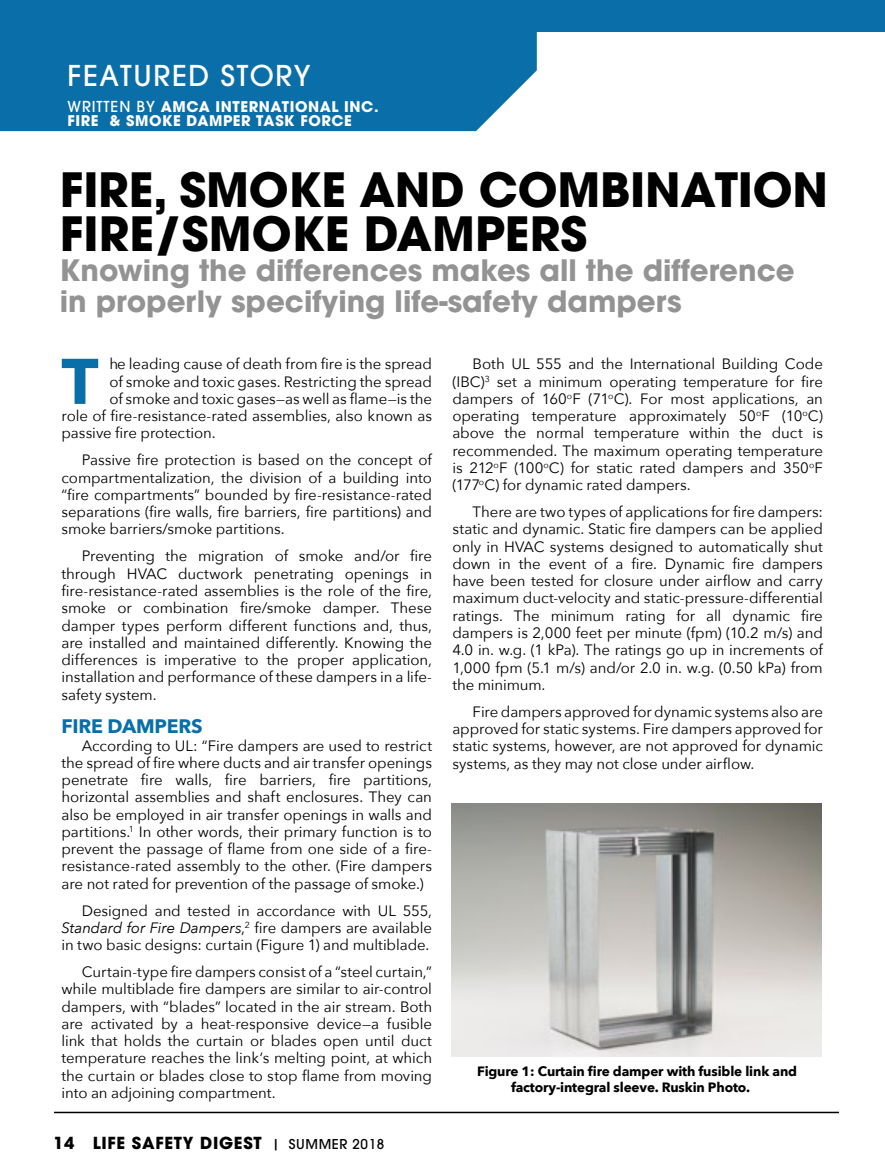
<style>
.page{position:relative;width:885px;height:1175px;background:#fff}
.page>*{position:absolute;margin:0;border:0;box-sizing:border-box;transform-origin:0 0}
.t1{font:700 63.75px "Avenir Next";color:#0a6ea8}
.t2{font:700 46.8px/43.8px "Avant Garde";letter-spacing:-.005em;color:#000}
.t3{font:700 29.25px/31.5px "Avant Garde";color:#939394}
.t4{font:500 28.5px "Avant Garde";letter-spacing:.06em;color:#fff}
.t5{font:700 19.5px "Avenir Next";color:#0a6ea8}
.t6{font:700 16.5px "Avant Garde";letter-spacing:.045em;color:#000}
.t7{font:15px/17.2px "Avenir Next";letter-spacing:-.005em;color:#000;text-align:justify}
.t8{font:700 14.7px/14px "Avant Garde";letter-spacing:.04em;color:#fff}
.t9{font:700 13.5px/16.2px "Avenir Next";letter-spacing:-.01em;color:#000}
.s1{font-weight:500;font-size:15px}
.s2{font-style:italic}
.s3{font-weight:500;font-size:13.5px}
</style>
<div class="page">
<div style="left:0;top:32px;width:536px;height:99px;background:#0a6ea8"></div>
<img style="left:451px;top:803px;width:370px;height:253px">
<hr style="left:54px;top:1111px;width:784px;height:2px;background:#000">
<div style="left:0;top:0;width:884px;height:32px;background:#0a6ea8"></div>
<h3 class="t4" style="left:68px;top:58px;width:18px">FEA</h3>
<h3 class="t4" style="left:120px;top:58px;width:192px">TURED STORY</h3>
<p class="t8" style="left:67px;top:100px;width:312px"><span class="s1">WRITTEN BY</span> AMCA International inc.<br>FIRE</p>
<p class="t8" style="left:109px;top:114px;width:38px">&amp; SMOKE</p>
<p class="t8" style="left:187px;top:114px;width:34px">DAMPER</p>
<p class="t8" style="left:256px;top:114px;width:55px">TASK FOR</p>
<p class="t8" style="left:331px;top:114px;width:20px">CE</p>
<h2 class="t2" style="left:60px;top:167px;width:769px">Fire, Smoke and Combination<br>Fire/Smoke Dampers</h2>
<h3 class="t3" style="left:60px;top:254px;width:736px">Knowing the differences makes all the difference in properly specifying life-safety dampers</h3>
<h1 class="t1" style="left:61px;top:326px;width:39px">T</h1>
<p class="t7" style="left:109px;top:355px;width:324px">he leading cause of death from fire is the spread</p>
<p class="t7" style="left:109px;top:372px;width:324px">of smoke and toxic gases. Restricting the spread</p>
<p class="t7" style="left:109px;top:389px;width:324px">of smoke and toxic gases—as well as flame—is the</p>
<p class="t7" style="left:61px;top:407px;width:372px">role of fire-resistance-rated assemblies, also known as</p>
<p class="t7" style="left:61px;top:424px;width:156px">passive fire protection.</p>
<p class="t7" style="left:61px;top:451px;width:372px;text-indent:20px">Passive fire protection is based on the concept of compartmentalization, the division of a building into “fire compartments” bounded by fire-resistance-rated separations (fire walls, fire barriers, fire partitions) and smoke barriers/smoke partitions.</p>
<p class="t7" style="left:61px;top:547px;width:372px;text-indent:20px">Preventing the migration of smoke and/or fire through HVAC ductwork penetrating openings in fire-resistance-rated assemblies is the role of the fire, smoke or combination fire/smoke damper. These damper types perform different functions and, thus, are installed and maintained differently. Knowing the differences is imperative to the proper application, installation and performance of these dampers in a life&shy;safety system.</p>
<h3 class="t5" style="left:61px;top:709px;width:22px">Fire</h3>
<h3 class="t5" style="left:108px;top:709px;width:29px">Dampers</h3>
<p class="t7" style="left:61px;top:736px;width:372px;text-indent:20px">According to UL: “Fire dampers are used to restrict the spread of fire where ducts and air transfer openings penetrate fire walls, fire barriers, fire partitions, horizontal assemblies and shaft enclosures. They can also be employed in air transfer openings in walls and partitions.<sup>1</sup> In other words, their primary function is to prevent the passage of flame from one side of a fire&shy;resistance-rated assembly to the other. (Fire dampers are not rated for prevention of the passage of smoke.)</p>
<p class="t7" style="left:61px;top:901px;width:372px;text-indent:20px">Designed and tested in accordance with UL 555, <span class="s2">Standard for Fire Dampers</span>,<sup>2</sup> fire dampers are available in two basic designs: curtain (Figure 1) and multiblade.</p>
<p class="t7" style="left:61px;top:962px;width:372px;text-indent:20px">Curtain-type fire dampers consist of a “steel curtain,” while multiblade fire dampers are similar to air-control dampers, with “blades” located in the air stream. Both are activated by a heat-responsive device—a fusible link that holds the curtain or blades open until duct temperature reaches the link’s melting point, at which the curtain or blades close to stop flame from moving into an adjoining compartment.</p>
<p class="t6" style="left:53px;top:1132px;width:332px">14 life safety digest <span class="s3">| SUMMER 2018</span></p>
<p class="t7" style="left:452px;top:355px;width:372px;text-indent:20px">Both UL 555 and the International Building Code (IBC)<sup>3</sup> set a minimum operating temperature for fire dampers of 160<sup>o</sup>F (71<sup>o</sup>C). For most applications, an operating temperature approximately 50<sup>o</sup>F (10<sup>o</sup>C) above the normal temperature within the duct is recommended. The maximum operating temperature is 212<sup>o</sup>F (100<sup>o</sup>C) for static rated dampers and 350<sup>o</sup>F (177<sup>o</sup>C) for dynamic rated dampers.</p>
<p class="t7" style="left:452px;top:503px;width:372px;text-indent:20px">There are two types of applications for fire dampers: static and dynamic. Static fire dampers can be applied only in HVAC systems designed to automatically shut down in the event of a fire. Dynamic fire dampers have been tested for closure under airflow and carry maximum duct-velocity and static-pressure-differential ratings. The minimum rating for all dynamic fire dampers is 2,000 feet per minute (fpm) (10.2 m/s) and 4.0 in. w.g. (1 kPa). The ratings go up in increments of 1,000 fpm (5.1 m/s) and/or 2.0 in. w.g. (0.50 kPa) from the minimum.</p>
<p class="t7" style="left:452px;top:702px;width:372px;text-indent:20px">Fire dampers approved for dynamic systems also are approved for static systems. Fire dampers approved for static systems, however, are not approved for dynamic systems, as they may not close under airflow.</p>
<p class="t9" style="left:511px;top:1062px;width:287px;text-indent:-34px">Figure 1: Curtain fire damper with fusible link and factory-integral sleeve. Ruskin Photo.</p>
</div>
